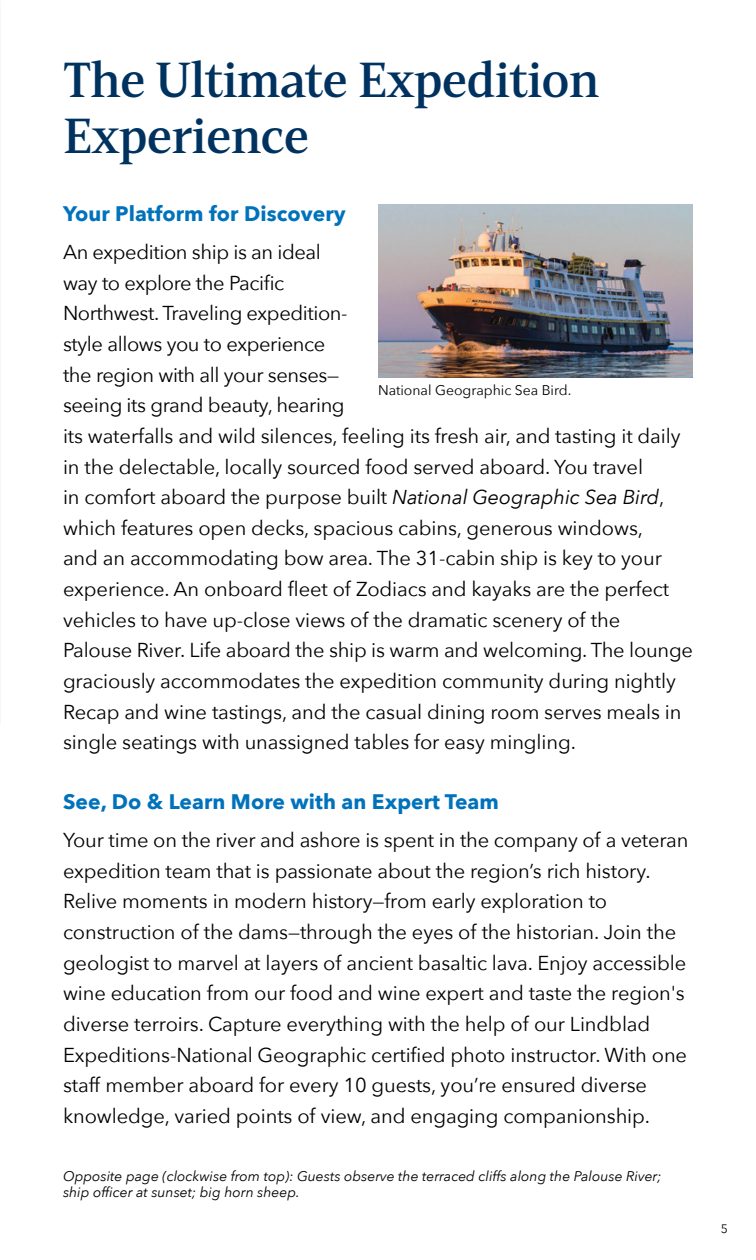
<style>
.page{position:relative;width:756px;height:1260px;background:#fff}
.page>*{position:absolute;margin:0;border:0;box-sizing:border-box;transform-origin:0 0}
.t1{font:49px/56px "Mandrelex Nor Dem";letter-spacing:-.02em;color:#003260}
.t2{font:700 21px "Avenir Next";letter-spacing:.005em;color:#0072bc}
.t3{font:20.12px/30.6px "Avenir Next";letter-spacing:-.005em;color:#000}
.t4{font:italic 14px/15.8px "Avenir Next";color:#000}
.t5{font:14px "Avenir Next";color:#000}
.t6{font:12.25px "Avenir Next";color:#000}
.s1{font-style:italic}
</style>
<div class="page">
<img style="left:378px;top:205px;width:315px;height:173px">
<h1 class="t1" style="left:63px;top:53px;width:538px">The Ultimate Expedition<br>Experience</h1>
<p class="t2" style="left:63px;top:195px;width:284px">Your Platform for Discovery</p>
<p class="t3" style="left:63px;top:236px;width:632px">An expedition ship is an ideal<br>way to explore the Pacific<br>Northwest. Traveling expedition-<br>style allows you to experience<br>the region with all your senses—<br>seeing its grand beauty, hearing<br>its waterfalls and wild silences, feeling its fresh air, and tasting it daily in the delectable, locally sourced food served aboard. You travel<br>in comfort aboard the purpose built <span class="s1">National Geographic Sea Bird</span>, which features open decks, spacious cabins, generous windows,<br>and an accommodating bow area. The 31-cabin ship is key to your experience. An onboard fleet of Zodiacs and kayaks are the perfect vehicles to have up-close views of the dramatic scenery of the Palouse River. Life aboard the ship is warm and welcoming. The lounge graciously accommodates the expedition community during nightly Recap and wine tastings, and the casual dining room serves meals in single seatings with unassigned tables for easy mingling.</p>
<p class="t2" style="left:63px;top:783px;width:437px">See, Do &amp; Learn More with an Expert Team</p>
<p class="t3" style="left:63px;top:824px;width:627px">Your time on the river and ashore is spent in the company of a veteran expedition team that is passionate about the region’s rich history.<br>Relive moments in modern history—from early exploration to construction of the dams—through the eyes of the historian. Join the geologist to marvel at layers of ancient basaltic lava. Enjoy accessible wine education from our food and wine expert and taste the region's diverse terroirs. Capture everything with the help of our Lindblad Expeditions-National Geographic certified photo instructor. With one staff member aboard for every 10 guests, you’re ensured diverse knowledge, varied points of view, and engaging companionship.</p>
<p class="t5" style="left:378px;top:378px;width:195px">National Geographic Sea Bird.</p>
<p class="t4" style="left:63px;top:1168px;width:600px">Opposite page (clockwise from top): Guests observe the terraced cliffs along the Palouse River; ship officer at sunset; big horn sheep.</p>
<p class="t6" style="left:721px;top:1218px;width:9px">5</p>
</div>
